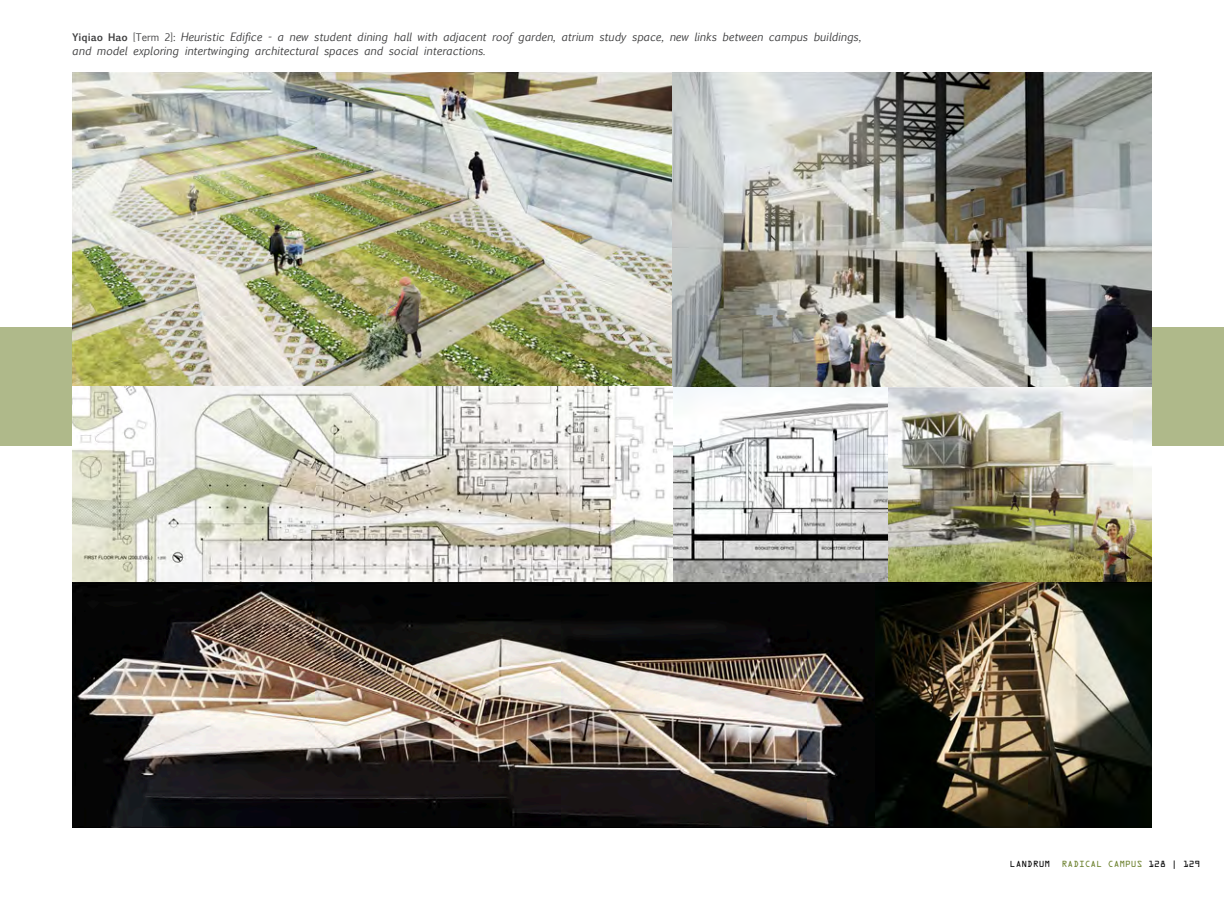
<style>
.page{position:relative;width:1224px;height:900px;background:#fff}
.page>*{position:absolute;margin:0;border:0;box-sizing:border-box;transform-origin:0 0}
.t1{font:italic 11px "Euphemia UCAS";color:#3e3e3f}
.t2{font:8px "OCRA Std";color:#6b802c}
.t3{font:8px "OCRA Std";color:#000}
.s1{font-weight:700;font-style:normal;font-size:10px}
.s2{font-style:normal;font-size:10px}
.s3{color:#000}
</style>
<div class="page">
<img style="left:672px;top:573px;width:216px;height:9px">
<img style="left:672px;top:387px;width:216px;height:186px">
<img style="left:874px;top:582px;width:278px;height:246px">
<div style="left:1152px;top:327px;width:72px;height:119px;background:#afb98a"></div>
<div style="left:0;top:327px;width:72px;height:119px;background:#afb98a"></div>
<img style="left:72px;top:72px;width:1080px;height:315px">
<img style="left:72px;top:582px;width:802px;height:246px">
<img style="left:888px;top:386px;width:264px;height:196px">
<img style="left:72px;top:386px;width:600px;height:196px">
<p class="t1" style="left:72px;top:29px;width:791px"><span class="s1">Yiqiao Hao</span> <span class="s2">[Term 2]:</span> Heuristic Edifice - a new student dining hall with adjacent roof garden, atrium study space, new links between campus buildings,</p>
<p class="t1" style="left:72px;top:43px;width:415px">and model exploring intertwinging architectural spaces and social interactions.</p>
<p class="t3" style="left:1010px;top:860px;width:42px">LANDRUM</p>
<p class="t2" style="left:1062px;top:860px;width:140px">RADICAL CAMPUS <span class="s3">128 | 129</span></p>
</div>
